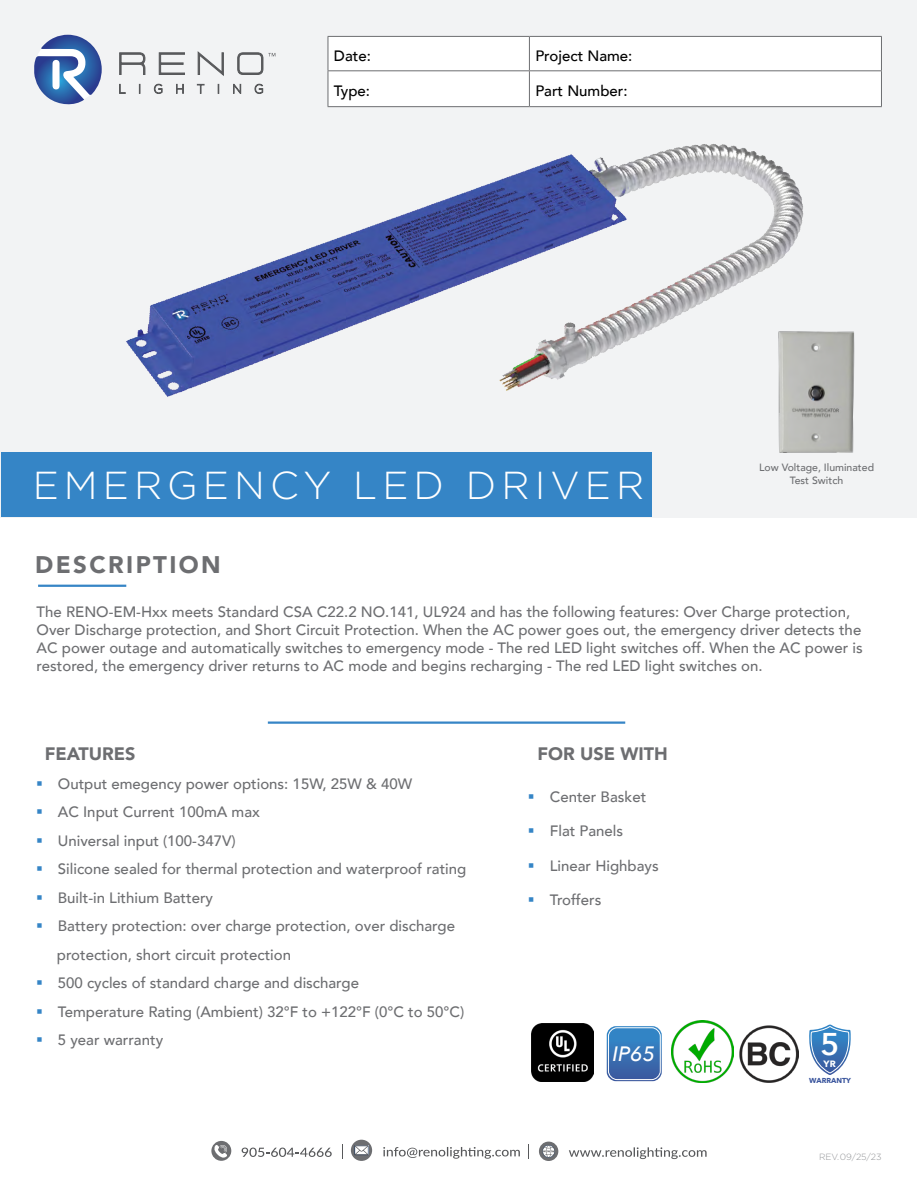
<style>
.page{position:relative;width:918px;height:1188px;background:#fff}
.page>*{position:absolute;margin:0;border:0;box-sizing:border-box;transform-origin:0 0}
.t1{font:300 39px "Gotham";letter-spacing:.13em;color:#fff}
.t2{font:600 31.35px "Avenir Next";color:#fff}
.t3{font:900 24px "Avenir";letter-spacing:.1em;color:#6d6e71}
.t4{font:italic 500 20.7px "Avenir Next";color:#fff}
.t5{font:900 18px "Avenir";color:#6d6e71}
.t6{font:500 15px/18px "Avenir";color:#6d6e71}
.t7{font:500 15px "Avenir";color:#000}
.t8{font:500 10.5px/12.6px "Avenir";color:#6d6e71;text-align:center}
.t9{font:700 9.15px "Avenir Next";color:#fff}
.t10{font:300 9px "Gotham";color:#939598}
.t11{font:700 7.2px "Avenir Next";color:#3a559d}
.s1{color:#3685c6}
.s2{color:#3585c6}
</style>
<div class="page">
<svg style="left:383px;top:1147px;width:137px;height:12px"></svg>
<div style="left:351px;top:1140px;width:21px;height:21px;background:#6d6e71;border-radius:50%"></div>
<svg style="left:354px;top:1145px;width:15px;height:10px"></svg>
<svg style="left:569px;top:1147px;width:138px;height:12px"></svg>
<div style="left:539px;top:1142px;width:19px;height:19px;background:#6d6e71;border-radius:50%"></div>
<svg style="left:542px;top:1145px;width:13px;height:13px"></svg>
<svg style="left:242px;top:1148px;width:90px;height:9px"></svg>
<div style="left:211px;top:1141px;width:20px;height:20px;background:#6d6e71;border-radius:50%"></div>
<svg style="left:213px;top:1145px;width:14px;height:13px"></svg>
<svg style="left:342px;top:1145px;width:1px;height:14px"></svg>
<svg style="left:528px;top:1145px;width:1px;height:14px"></svg>
<div style="left:1px;top:0;width:916px;height:518px;background:#f2f3f4"></div>
<div style="left:1px;top:453px;width:650px;height:64px;background:#3585c6"></div>
<svg style="left:119px;top:52px;width:27px;height:23px"></svg>
<svg style="left:158px;top:52px;width:27px;height:23px"></svg>
<svg style="left:197px;top:51px;width:27px;height:25px"></svg>
<svg style="left:119px;top:84px;width:7px;height:10px"></svg>
<svg style="left:153px;top:83px;width:10px;height:11px"></svg>
<svg style="left:176px;top:84px;width:8px;height:10px"></svg>
<svg style="left:197px;top:84px;width:8px;height:10px"></svg>
<svg style="left:233px;top:83px;width:9px;height:11px"></svg>
<svg style="left:254px;top:83px;width:10px;height:11px"></svg>
<svg style="left:34px;top:35px;width:68px;height:70px"></svg>
<svg style="left:237px;top:52px;width:38px;height:23px"></svg>
<img style="left:672px;top:1021px;width:62px;height:62px">
<svg style="left:607px;top:1026px;width:55px;height:55px;background:#3e78b8"></svg>
<div style="left:608px;top:1027px;width:53px;height:53px;border:1px solid #fff;border-radius:8px"></div>
<img style="left:532px;top:1024px;width:62px;height:58px">
<svg style="left:809px;top:1024px;width:42px;height:51px"></svg>
<div style="left:329px;top:37px;width:552px;height:69px;background:#fff"></div>
<hr style="left:328px;top:36px;width:201px;height:1px;background:#6d6e71">
<hr style="left:328px;top:37px;width:1px;height:33px;background:#6d6e71">
<hr style="left:529px;top:36px;width:353px;height:1px;background:#6d6e71">
<hr style="left:529px;top:37px;width:1px;height:33px;background:#6d6e71">
<hr style="left:881px;top:37px;width:1px;height:33px;background:#6d6e71">
<hr style="left:328px;top:70px;width:201px;height:1px;background:#6d6e71">
<hr style="left:328px;top:71px;width:1px;height:35px;background:#6d6e71">
<hr style="left:529px;top:70px;width:353px;height:1px;background:#6d6e71">
<hr style="left:529px;top:71px;width:1px;height:35px;background:#6d6e71">
<hr style="left:881px;top:71px;width:1px;height:35px;background:#6d6e71">
<hr style="left:328px;top:106px;width:201px;height:1px;background:#6d6e71">
<hr style="left:529px;top:106px;width:353px;height:1px;background:#6d6e71">
<hr style="left:268px;top:722px;width:357px;height:2px;background:#3685c6">
<hr style="left:38px;top:585px;width:88px;height:2px;background:#3685c6">
<img style="left:126px;top:144px;width:678px;height:253px">
<img style="left:740px;top:1025px;width:58px;height:58px">
<img style="left:770px;top:330px;width:85px;height:123px">
<p class="t7" style="left:334px;top:43px;width:38px">Date:</p>
<p class="t7" style="left:535px;top:43px;width:98px">Project Name:</p>
<p class="t7" style="left:334px;top:78px;width:38px">Type:</p>
<p class="t7" style="left:535px;top:78px;width:94px">Part Number:</p>
<h1 class="t1" style="left:33px;top:464px;width:613px">EMERGENCY LED DRIVER</h1>
<h3 class="t3" style="left:35px;top:544px;width:187px">DESCRIPTION</h3>
<p class="t8" style="left:759px;top:461px;width:116px">Low Voltage, Iluminated<br>Test Switch</p>
<p class="t6" style="left:37px;top:602px;width:828px">The RENO-EM-Hxx meets Standard CSA C22.2 NO.141, UL924 and has the following features: Over Charge protection, Over Discharge protection, and Short Circuit Protection. When the AC power goes out, the emergency driver detects the AC power outage and automatically switches to emergency mode - The red LED light switches off. When the AC power is restored, the emergency driver returns to AC mode and begins recharging - The red LED light switches on.</p>
<p class="t5" style="left:45px;top:738px;width:92px">FEATURES</p>
<p class="t6" style="left:36px;top:774px;width:378px"><span class="s1">▪</span> Output emegency power options: 15W, 25W &amp; 40W</p>
<p class="t6" style="left:36px;top:802px;width:225px"><span class="s2">▪</span> AC Input Current 100mA max</p>
<p class="t6" style="left:36px;top:831px;width:201px"><span class="s2">▪</span> Universal input (100-347V)</p>
<p class="t6" style="left:36px;top:859px;width:432px"><span class="s2">▪</span> Silicone sealed for thermal protection and waterproof rating</p>
<p class="t6" style="left:36px;top:888px;width:179px"><span class="s2">▪</span> Built-in Lithium Battery</p>
<p class="t6" style="left:57px;top:911px;width:400px;line-height:28.5px;text-indent:-21px"><span class="s2">▪</span> Battery protection: over charge protection, over discharge protection, short circuit protection</p>
<p class="t6" style="left:36px;top:973px;width:325px"><span class="s2">▪</span> 500 cycles of standard charge and discharge</p>
<p class="t6" style="left:36px;top:1002px;width:430px"><span class="s2">▪</span> Temperature Rating (Ambient) 32°F to +122°F (0°C to 50°C)</p>
<p class="t6" style="left:36px;top:1030px;width:129px"><span class="s2">▪</span> 5 year warranty</p>
<p class="t5" style="left:537px;top:738px;width:132px">FOR USE WITH</p>
<p class="t6" style="left:528px;top:787px;width:120px"><span class="s2">▪</span> Center Basket</p>
<p class="t6" style="left:528px;top:821px;width:97px"><span class="s2">▪</span> Flat Panels</p>
<p class="t6" style="left:528px;top:856px;width:132px"><span class="s2">▪</span> Linear Highbays</p>
<p class="t6" style="left:528px;top:890px;width:75px"><span class="s2">▪</span> Troffers</p>
<h3 class="t4" style="left:613px;top:1036px;width:44px">IP65</h3>
<h2 class="t2" style="left:820px;top:1017px;width:21px">5</h2>
<p class="t9" style="left:824px;top:1056px;width:14px">YR</p>
<p class="t11" style="left:809px;top:1074px;width:43px">WARRANTY</p>
<p class="t10" style="left:819px;top:1152px;width:64px">REV. 09/25/23</p>
</div>
